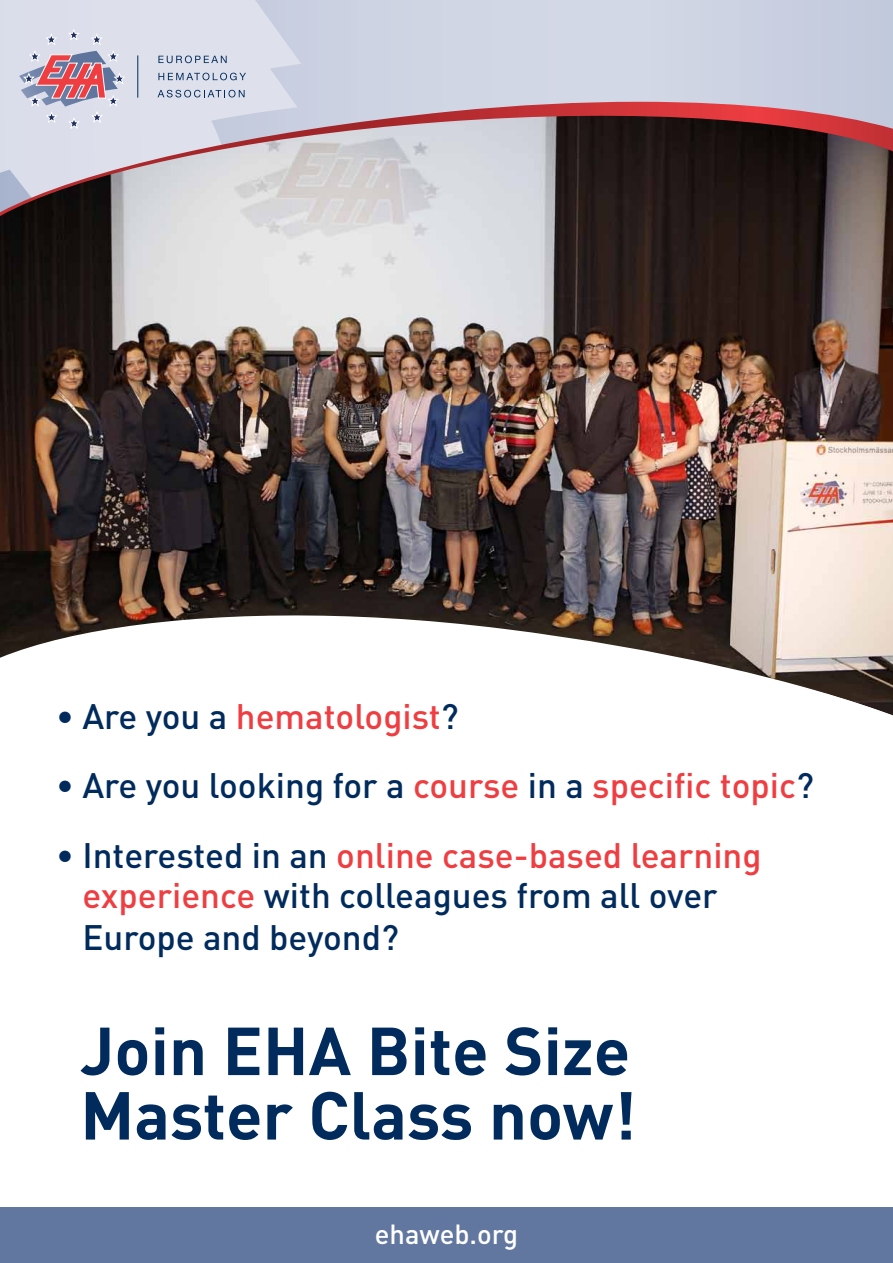
<style>
.page{position:relative;width:893px;height:1263px;background:#fff}
.page>*{position:absolute;margin:0;border:0;box-sizing:border-box;transform-origin:0 0}
.t1{font:700 66.6px/64.5px "DIN";color:#002b5c}
.t2{font:500 34.95px/41px "DIN";color:#002b5c}
.t3{font:500 34.95px "DIN";color:#ef3e42}
.t4{font:500 27.3px "DIN";color:#fff}
.s1{color:#002b5c}
.s2{color:#ef3e42}
</style>
<div class="page">
<img style="left:0;top:216px;width:893px;height:374px">
<svg style="left:301px;top:0;width:592px;height:102px;background:#cdd3e2"></svg>
<svg style="left:0;top:0;width:301px;height:102px;background:#dadde9"></svg>
<svg style="left:158px;top:56px;width:69px;height:7px"></svg>
<svg style="left:158px;top:73px;width:88px;height:7px"></svg>
<svg style="left:158px;top:90px;width:87px;height:7px"></svg>
<svg style="left:19px;top:28px;width:107px;height:74px;background:#c7afbe"></svg>
<hr style="left:137px;top:55px;width:1px;height:43px;background:#002b5c">
<svg style="left:0;top:102px;width:893px;height:114px;background:#998a8e"></svg>
<svg style="left:0;top:590px;width:893px;height:126px"></svg>
<div style="left:0;top:1208px;width:893px;height:55px;background:#62779f"></div>
<p class="t3" style="left:56px;top:694px;width:404px"><span class="s1">• Are you a</span> hematologist<span class="s1">?</span></p>
<p class="t2" style="left:56px;top:764px;width:759px">• Are you looking for a <span class="s2">course</span> in a <span class="s2">specific topic</span>?</p>
<p class="t2" style="left:82px;top:834px;width:681px;text-indent:-26px">• Interested in an <span class="s2">online case-based learning experience</span> with colleagues from all over<br>Europe and beyond?</p>
<h1 class="t1" style="left:80px;top:1016px;width:558px">Join EHA Bite Size<br>Master Class now!</h1>
<p class="t4" style="left:375px;top:1216px;width:145px">ehaweb.org</p>
</div>
